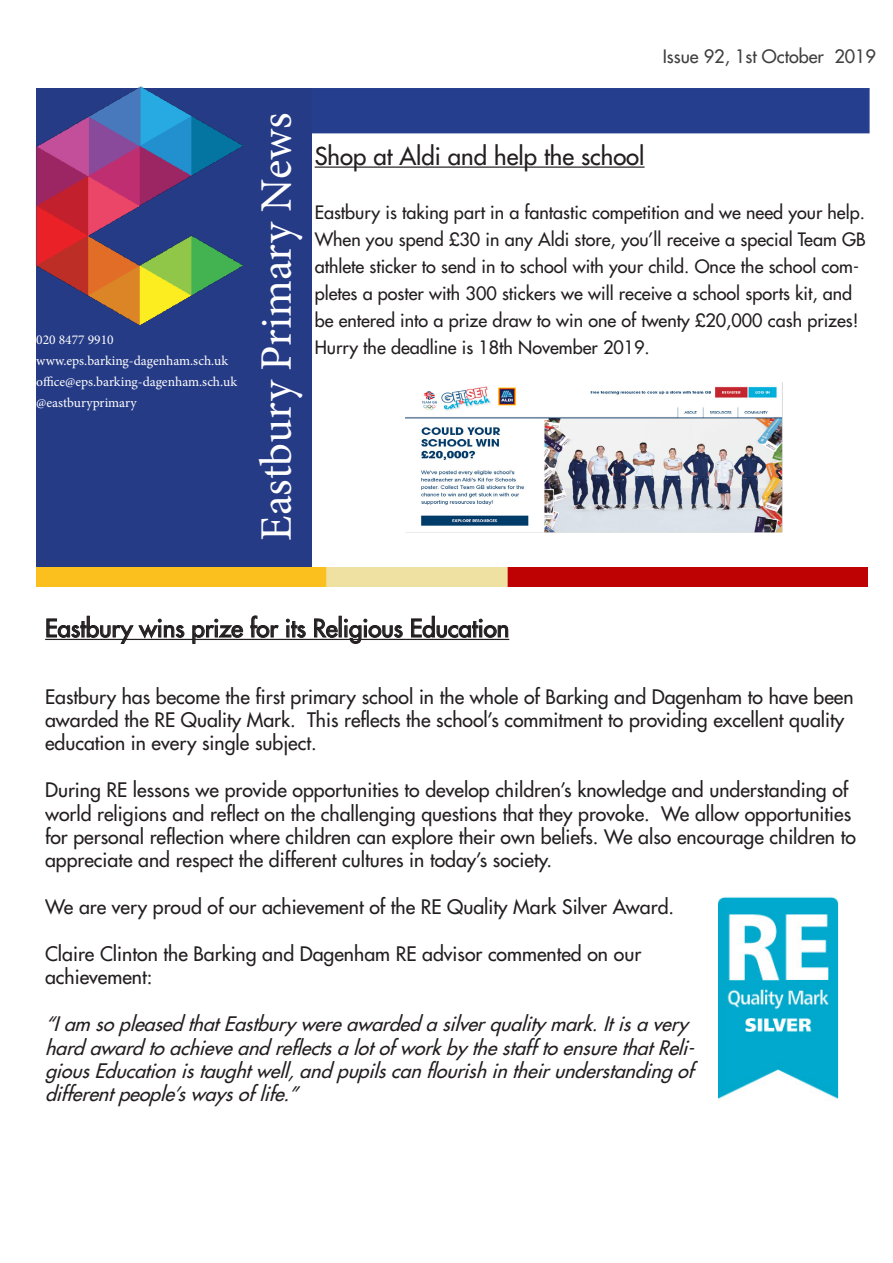
<style>
.page{position:relative;width:893px;height:1263px;background:#fff}
.page>*{position:absolute;margin:0;border:0;box-sizing:border-box;transform-origin:0 0}
.t1{font:45px "Minion Pro";color:#fff}
.t2{font:24px "Futura";color:#231f20}
.t3{font:19.5px/23.4px "Futura";color:#231f20}
.t4{font:italic 19.5px/23.4px "Futura";color:#231f20}
.t5{font:18px/27px "Futura";color:#231f20}
.Header_-_Right{font:18px "Futura LT";color:#404040}
.t6{font:13.5px "Minion Pro";color:#fff}
</style>
<div class="page">
<div style="left:37px;top:89px;width:275px;height:479px;background:#263b86"></div>
<img style="left:37px;top:568px;width:830px;height:19px">
<img style="left:35px;top:87px;width:208px;height:240px">
<div style="left:312px;top:88px;width:558px;height:45px;background:#253f8e"></div>
<hr style="left:45px;top:639px;width:464px;height:1px;background:#231f20">
<svg style="left:47px;top:615px;width:138px;height:29px"></svg>
<svg style="left:192px;top:619px;width:51px;height:25px"></svg>
<svg style="left:250px;top:615px;width:29px;height:23px"></svg>
<svg style="left:286px;top:619px;width:20px;height:19px"></svg>
<svg style="left:314px;top:618px;width:24px;height:20px"></svg>
<svg style="left:344px;top:619px;width:59px;height:25px"></svg>
<svg style="left:411px;top:615px;width:97px;height:23px"></svg>
<hr style="left:315px;top:166px;width:330px;height:2px;background:#231f20">
<img style="left:718px;top:896px;width:121px;height:204px">
<img style="left:406px;top:386px;width:376px;height:146px">
<p class="t6" style="left:36px;top:331px;width:79px">020 8477 9910</p>
<p class="t6" style="left:36px;top:352px;width:193px">www.eps.barking-dagenham.sch.uk</p>
<p class="t6" style="left:36px;top:373px;width:202px">office@eps.barking-dagenham.sch.uk</p>
<p class="t6" style="left:36px;top:394px;width:102px">@eastburyprimary</p>
<p class="Header_-_Right" style="left:663px;top:44px;width:215px">Issue 92, 1st October 2019</p>
<p class="t1" style="left:246px;top:541px;width:430px;rotate:-90deg">Eastbury Primary News</p>
<p class="t2" style="left:315px;top:141px;width:331px">Shop at Aldi and help the school</p>
<p class="t5" style="left:315px;top:199px;width:553px">Eastbury is taking part in a fantastic competition and we need your help.<br>When you spend £30 in any Aldi store, you’ll receive a special Team GB athlete sticker to send in to school with your child. Once the school com&shy;pletes a poster with 300 stickers we will receive a school sports kit, and be entered into a prize draw to win one of twenty £20,000 cash prizes!<br>Hurry the deadline is 18th November 2019.</p>
<p class="t2" style="left:45px;top:613px;width:466px">Eastbury wins prize for its Religious Education</p>
<p class="t3" style="left:45px;top:685px;width:810px">Eastbury has become the first primary school in the whole of Barking and Dagenham to have been awarded the RE Quality Mark. This reflects the school’s commitment to providing excellent quality education in every single subject.</p>
<p class="t3" style="left:45px;top:778px;width:812px">During RE lessons we provide opportunities to develop children’s knowledge and understanding of world religions and reflect on the challenging questions that they provoke. We allow opportunities for personal reflection where children can explore their own beliefs. We also encourage children to appreciate and respect the different cultures in today’s society.</p>
<p class="t3" style="left:45px;top:895px;width:631px">We are very proud of our achievement of the RE Quality Mark Silver Award.</p>
<p class="t3" style="left:45px;top:942px;width:598px">Claire Clinton the Barking and Dagenham RE advisor commented on our achievement:</p>
<p class="t4" style="left:45px;top:1012px;width:657px">“Iam sopleasedthatEastbury wereawardedasilverquality mark.Itisavery hardawardtoachieveandreflectsalotofworkby thestafftoensurethatReli&shy;giousEducationistaughtwell,andpupilscanflourishintheirunderstandingof differentpeople’swaysoflife.”</p>
</div>
